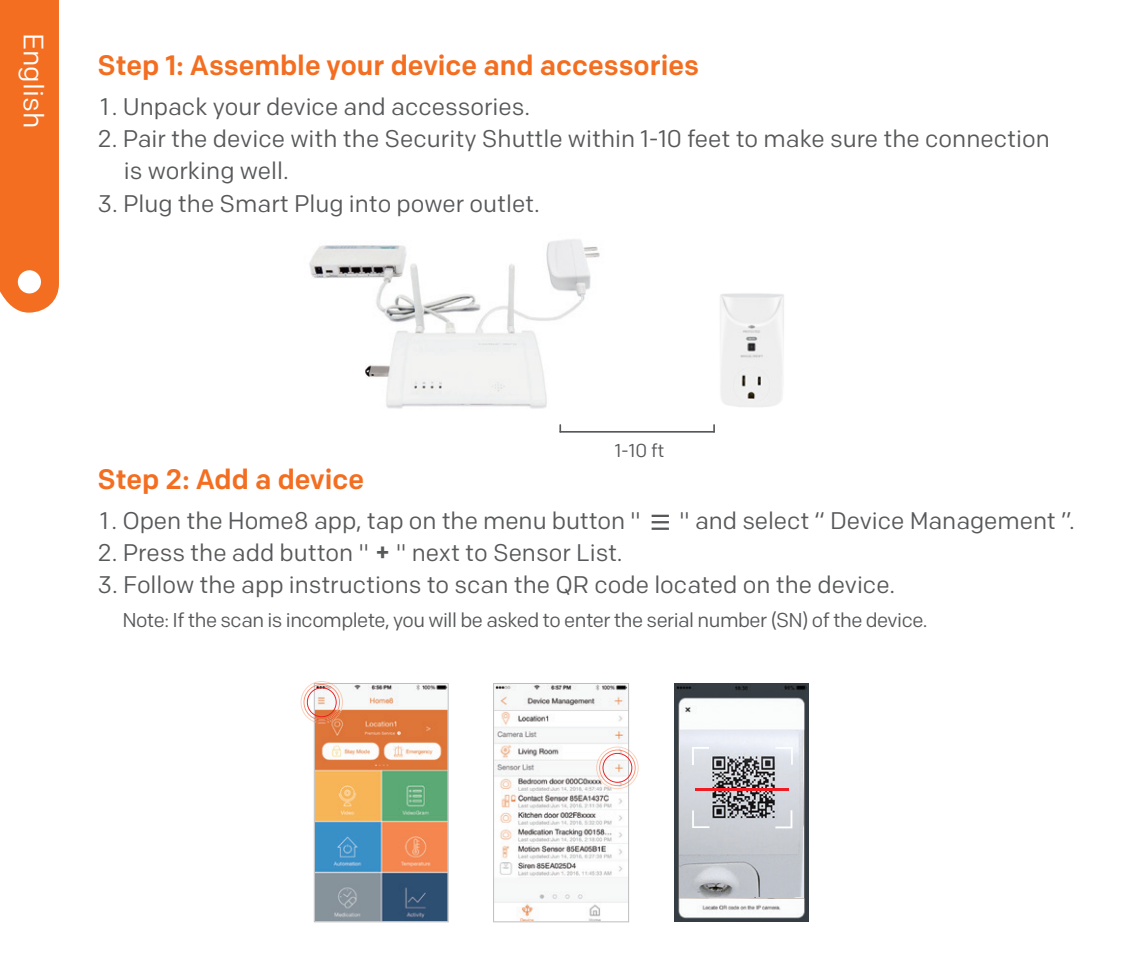
<style>
.page{position:relative;width:1134px;height:976px;background:#fff}
.page>*{position:absolute;margin:0;border:0;box-sizing:border-box;transform-origin:0 0}
.t1{font:500 28px "Colfax";color:#f36e21}
.t2{font:28px "Colfax";color:#fff}
.t3{font:24px "Colfax";color:#57585a}
.t4{font:20px "Colfax";letter-spacing:-.025em;color:#57585a}
.t5{font:18.8px "Colfax";color:#57585a}
.s1{font-weight:500}
</style>
<div class="page">
<div style="left:0;top:0;width:59px;height:312px;background:#f36e21"></div>
<div style="left:18px;top:270px;width:23px;height:23px;background:#fff;border-radius:50%"></div>
<hr style="left:652px;top:514px;width:17px;height:3px;background:#57585a">
<svg style="left:652px;top:521px;width:17px;height:8px"></svg>
<svg style="left:300px;top:681px;width:149px;height:241px"></svg>
<svg style="left:493px;top:683px;width:146px;height:239px"></svg>
<img style="left:674px;top:683px;width:134px;height:238px">
<img style="left:680px;top:730px;width:122px;height:166px">
<svg style="left:775px;top:746px;width:18px;height:18px"></svg>
<svg style="left:692px;top:810px;width:17px;height:17px"></svg>
<svg style="left:692px;top:746px;width:17px;height:18px"></svg>
<svg style="left:775px;top:810px;width:17px;height:18px"></svg>
<hr style="left:695px;top:788px;width:93px;height:2px;background:#ee1d23">
<svg style="left:559px;top:424px;width:118px;height:8px"></svg>
<img style="left:309px;top:239px;width:291px;height:170px">
<img style="left:677px;top:293px;width:107px;height:140px">
<p class="t2" style="left:51px;top:33px;width:97px;rotate:90deg">English</p>
<p class="t1" style="left:98px;top:48px;width:603px">Step 1: Assemble your device and accessories</p>
<p class="t3" style="left:100px;top:92px;width:431px">1 . Unpack your device and accessories.</p>
<p class="t3" style="left:98px;top:124px;width:954px">2. Pair the device with the Security Shuttle within 1-10 feet to make sure the connection</p>
<p class="t3" style="left:124px;top:156px;width:166px">is working well.</p>
<p class="t3" style="left:98px;top:188px;width:444px">3. Plug the Smart Plug into power outlet.</p>
<p class="t5" style="left:615px;top:439px;width:51px">1-10 ft</p>
<p class="t1" style="left:98px;top:462px;width:268px">Step 2: Add a device</p>
<p class="t3" style="left:100px;top:506px;width:542px">1 . Open the Home8 app, tap on the menu button "</p>
<p class="t3" style="left:679px;top:506px;width:397px">" and select “ Device Management ”.</p>
<p class="t3" style="left:98px;top:538px;width:527px">2. Press the add button " <span class="s1">+</span> " next to Sensor List.</p>
<p class="t3" style="left:98px;top:570px;width:799px">3. Follow the app instructions to scan the QR code located on the device.</p>
<p class="t4" style="left:122px;top:608px;width:807px">Note: If the scan is incomplete, you will be asked to enter the serial number (SN) of the device.</p>
</div>
